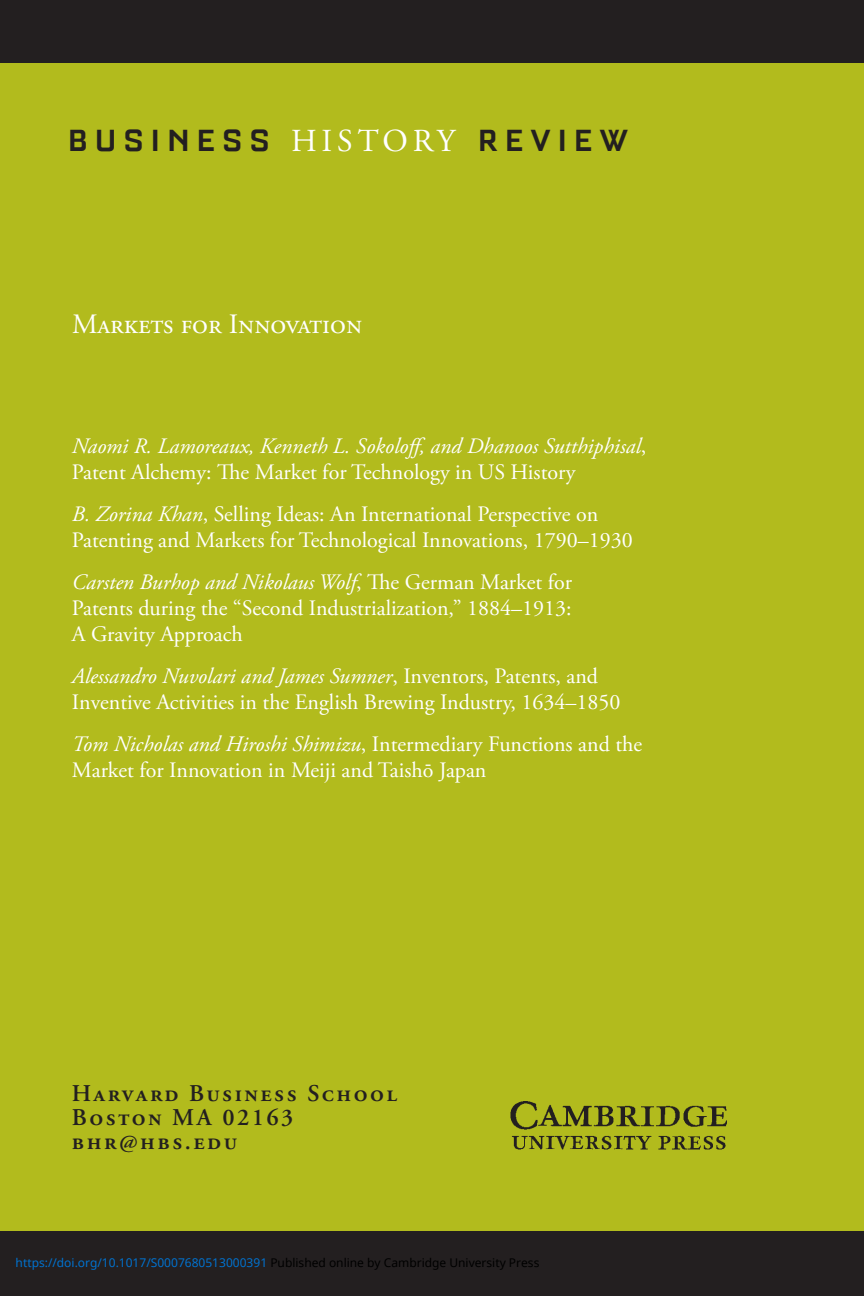
<style>
.page{position:relative;width:864px;height:1296px;background:#fff}
.page>*{position:absolute;margin:0;border:0;box-sizing:border-box;transform-origin:0 0}
.t1{font:700 37.4px "Bourgeois";letter-spacing:.18em;color:#231f20}
.t2{font:28px "Adobe Garamond Pro";color:#fff}
.t3{font:600 24px/24px "Adobe Garamond Pro";letter-spacing:.1em;color:#231f20}
.t4{font:22px/26px "Adobe Garamond Pro";color:#fff}
.t5{font:italic 22px/26px "Adobe Garamond Pro";color:#fff}
.t6{font:12px "Noto Sans";color:#0172cf}
.s1{font-family:"Adobe Garamond Pro";font-weight:400;font-size:32px;color:#fff}
.s2{font-style:normal}
.s3{font-style:italic}
.s4{color:#000}
</style>
<div class="page">
<div style="left:0;top:24px;width:864px;height:417px;background:#b2bb1d"></div>
<div style="left:0;top:422px;width:864px;height:872px;background:#b2bb1d"></div>
<div style="left:0;top:1232px;width:864px;height:64px;background:#231f20"></div>
<div style="left:0;top:0;width:864px;height:63px;background:#231f20"></div>
<img style="left:511px;top:1102px;width:216px;height:48px">
<h1 class="t1" style="left:68px;top:117px;width:562px">BUSINESS <span class="s1">HISTORY</span> REVIEW</h1>
<p class="t2" style="left:72px;top:313px;width:292px">Markets for Innovation</p>
<p class="t5" style="left:72px;top:435px;width:576px">Naomi R. Lamoreaux, Kenneth L. Sokoloff, and Dhanoos Sutthiphisal<span class="s2">,<br>Patent Alchemy: The Market for Technology in US History</span></p>
<p class="t4" style="left:72px;top:503px;width:562px"><span class="s3">B. Zorina Khan</span>, Selling Ideas: An International Perspective on<br>Patenting and Markets for Technological Innovations, 1790–1930</p>
<p class="t4" style="left:72px;top:571px;width:502px;text-align:justify"><span class="s3">Carsten Burhop and Nikolaus Wolf</span>, The German Market for Patents during the “Second Industrialization,” 1884–1913:<br>A Gravity Approach</p>
<p class="t4" style="left:72px;top:665px;width:550px"><span class="s3">Alessandro Nuvolari and James Sumner</span>, Inventors, Patents, and<br>Inventive Activities in the English Brewing Industry, 1634–1850</p>
<p class="t4" style="left:72px;top:733px;width:572px"><span class="s3">Tom Nicholas and Hiroshi Shimizu</span>, Intermediary Functions and the<br>Market for Innovation in Meiji and Taishō Japan</p>
<p class="t3" style="left:72px;top:1083px;width:327px">Harvard Business School<br>Boston MA 02163 bhr@hbs.edu</p>
<p class="t6" style="left:16px;top:1255px;width:525px">https://doi.org/10.1017/S0007680513000391 <span class="s4">Published online by Cambridge University Press</span></p>
</div>
